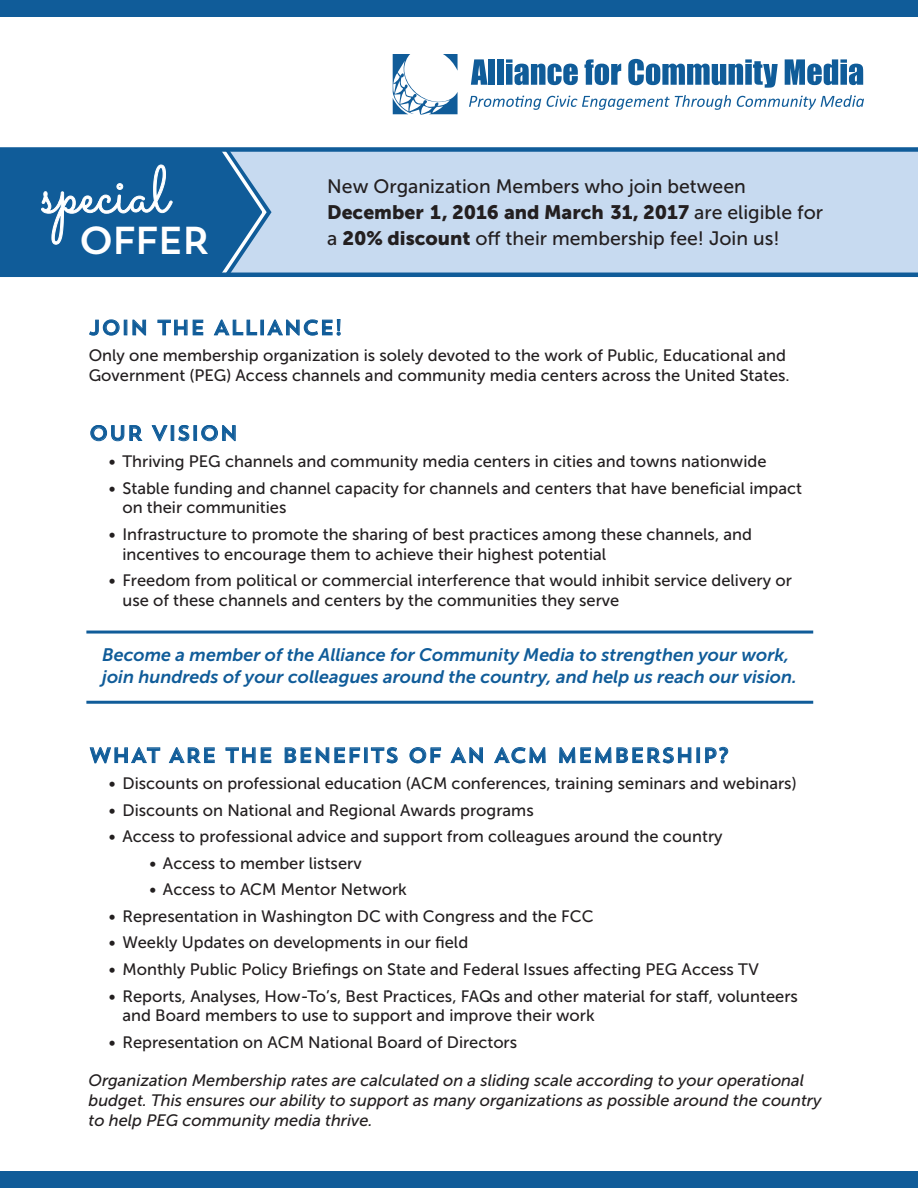
<style>
.page{position:relative;width:918px;height:1188px;background:#fff}
.page>*{position:absolute;margin:0;border:0;box-sizing:border-box;transform-origin:0 0}
.t1{font:65.55px "Sacramento";color:#fff}
.t2{font:38.85px "Trend Sans One";letter-spacing:-.1em;color:#fff}
.t3{font:21px "Trend Sans One";color:#105c99}
.t4{font:19.35px/25.8px "Museo Sans 500";color:#231f20}
.t5{font:italic 18px/21.6px "Museo Sans 700";color:#105c99}
.t6{font:16.5px/19.8px "Museo Sans 500";color:#231f20}
.t7{font:italic 16.5px/19.8px "Museo Sans 500";color:#231f20}
.s1{font-family:"Museo Sans 900"}
</style>
<div class="page">
<div style="left:67px;top:149px;width:851px;height:126px;background:#c7daf0"></div>
<svg style="left:89px;top:319px;width:31px;height:17px"></svg>
<div style="left:124px;top:320px;width:3px;height:15px;border:1px solid #105c99"></div>
<svg style="left:132px;top:319px;width:14px;height:17px"></svg>
<svg style="left:157px;top:319px;width:47px;height:17px"></svg>
<svg style="left:213px;top:319px;width:44px;height:17px"></svg>
<div style="left:261px;top:320px;width:3px;height:15px;border:1px solid #105c99"></div>
<svg style="left:267px;top:319px;width:74px;height:17px"></svg>
<svg style="left:90px;top:425px;width:53px;height:17px"></svg>
<svg style="left:151px;top:425px;width:17px;height:16px"></svg>
<div style="left:171px;top:425px;width:3px;height:16px;border:1px solid #105c99"></div>
<svg style="left:178px;top:425px;width:12px;height:16px"></svg>
<div style="left:194px;top:425px;width:3px;height:16px;border:1px solid #105c99"></div>
<svg style="left:201px;top:425px;width:35px;height:16px"></svg>
<svg style="left:89px;top:747px;width:72px;height:17px"></svg>
<svg style="left:168px;top:747px;width:47px;height:16px"></svg>
<svg style="left:225px;top:747px;width:47px;height:16px"></svg>
<svg style="left:284px;top:747px;width:76px;height:16px"></svg>
<div style="left:364px;top:747px;width:4px;height:16px;border:1px solid #105c99"></div>
<svg style="left:371px;top:747px;width:27px;height:17px"></svg>
<svg style="left:409px;top:747px;width:32px;height:17px"></svg>
<svg style="left:450px;top:747px;width:33px;height:16px"></svg>
<svg style="left:494px;top:747px;width:52px;height:17px"></svg>
<svg style="left:559px;top:747px;width:133px;height:17px"></svg>
<div style="left:697px;top:747px;width:3px;height:16px;border:1px solid #105c99"></div>
<svg style="left:705px;top:747px;width:24px;height:17px"></svg>
<svg style="left:471px;top:59px;width:17px;height:26px"></svg>
<div style="left:488px;top:59px;width:7px;height:26px;background:#105c99"></div>
<div style="left:497px;top:59px;width:7px;height:26px;background:#105c99"></div>
<svg style="left:506px;top:59px;width:72px;height:26px"></svg>
<svg style="left:584px;top:59px;width:37px;height:26px"></svg>
<svg style="left:628px;top:59px;width:150px;height:29px"></svg>
<svg style="left:785px;top:59px;width:78px;height:26px"></svg>
<svg style="left:469px;top:96px;width:72px;height:14px"></svg>
<svg style="left:547px;top:95px;width:184px;height:15px"></svg>
<svg style="left:737px;top:95px;width:127px;height:15px"></svg>
<svg style="left:392px;top:54px;width:66px;height:61px"></svg>
<div style="left:0;top:0;width:918px;height:16px;background:#105c99"></div>
<div style="left:0;top:1172px;width:918px;height:16px;background:#105c99"></div>
<svg style="left:0;top:152px;width:272px;height:121px;background:#256aa2"></svg>
<hr style="left:86px;top:701px;width:727px;height:3px;background:#105c99">
<hr style="left:86px;top:631px;width:727px;height:3px;background:#105c99">
<div style="left:0;top:147px;width:918px;height:5px;background:#105c99"></div>
<hr style="left:0;top:273px;width:918px;height:4px;background:#105c99">
<p class="t1" style="left:41px;top:151px;width:129px">special</p>
<p class="t2" style="left:78px;top:215px;width:135px">OFFER</p>
<p class="t4" style="left:327px;top:173px;width:497px">New Organization Members who join between<br><span class="s1">December 1, 2016 and March 31, 2017</span> are eligible for a <span class="s1">20% discount</span> off their membership fee! Join us!</p>
<p class="t3" style="left:89px;top:314px;width:256px">JOIN THE ALLIANCE!</p>
<p class="t6" style="left:89px;top:346px;width:703px">Only one membership organization is solely devoted to the work of Public, Educational and<br>Government (PEG) Access channels and community media centers across the United States.</p>
<p class="t3" style="left:89px;top:420px;width:151px">OUR VISION</p>
<p class="t6" style="left:109px;top:452px;width:659px">• Thriving PEG channels and community media centers in cities and towns nationwide</p>
<p class="t6" style="left:122px;top:478px;width:681px;text-indent:-14px">• Stable funding and channel capacity for channels and centers that have beneficial impact on their communities</p>
<p class="t6" style="left:122px;top:524px;width:631px;text-indent:-14px">• Infrastructure to promote the sharing of best practices among these channels, and incentives to encourage them to achieve their highest potential</p>
<p class="t6" style="left:122px;top:571px;width:671px;text-indent:-14px">• Freedom from political or commercial interference that would inhibit service delivery or use of these channels and centers by the communities they serve</p>
<p class="t5" style="left:102px;top:644px;width:696px">Become a member of the Alliance for Community Media to strengthen your work, join hundreds of your colleagues around the country, and help us reach our vision.</p>
<p class="t3" style="left:89px;top:742px;width:642px">WHAT ARE THE BENEFITS OF AN ACM MEMBERSHIP?</p>
<p class="t6" style="left:109px;top:774px;width:689px">• Discounts on professional education (ACM conferences, training seminars and webinars)</p>
<p class="t6" style="left:109px;top:800px;width:426px">• Discounts on National and Regional Awards programs</p>
<p class="t6" style="left:109px;top:827px;width:615px">• Access to professional advice and support from colleagues around the country</p>
<p class="t6" style="left:149px;top:853px;width:214px">• Access to member listserv</p>
<p class="t6" style="left:149px;top:880px;width:259px">• Access to ACM Mentor Network</p>
<p class="t6" style="left:109px;top:906px;width:486px">• Representation in Washington DC with Congress and the FCC</p>
<p class="t6" style="left:109px;top:933px;width:361px">• Weekly Updates on developments in our field</p>
<p class="t6" style="left:109px;top:959px;width:651px">• Monthly Public Policy Briefings on State and Federal Issues affecting PEG Access TV</p>
<p class="t6" style="left:122px;top:986px;width:677px;text-indent:-14px">• Reports, Analyses, How-To’s, Best Practices, FAQs and other material for staff, volunteers and Board members to use to support and improve their work</p>
<p class="t6" style="left:109px;top:1032px;width:410px">• Representation on ACM National Board of Directors</p>
<p class="t7" style="left:89px;top:1071px;width:735px">Organization Membership rates are calculated on a sliding scale according to your operational budget. This ensures our ability to support as many organizations as possible around the country to help PEG community media thrive.</p>
</div>
